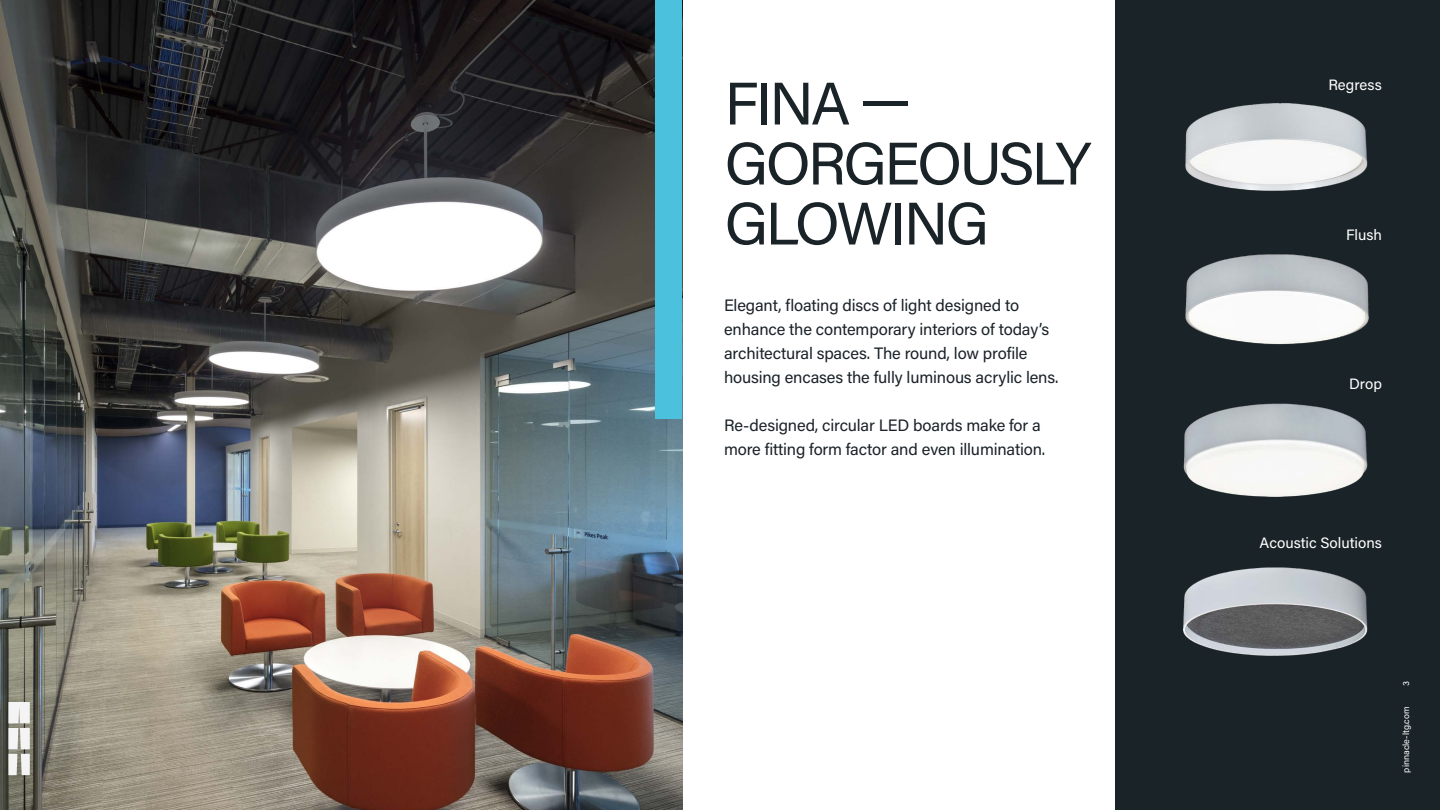
<style>
.page{position:relative;width:1440px;height:810px;background:#fff}
.page>*{position:absolute;margin:0;border:0;box-sizing:border-box;transform-origin:0 0}
.t1{font:60px/60px "Acumin Pro";letter-spacing:-.05em;color:#1a2328}
.t2{font:16.5px/24px "Acumin Pro";letter-spacing:-.01em;color:#1a2328}
.t3{font:15px "Acumin Pro";color:#fff}
.t4{font:9px "Acumin Pro";color:#fff}
</style>
<div class="page">
<img style="left:0;top:0;width:682px;height:810px">
<div style="left:1116px;top:0;width:324px;height:810px;background:#1a2328"></div>
<div style="left:655px;top:0;width:27px;height:418px;background:#4cc1de"></div>
<img style="left:1185px;top:104px;width:183px;height:87px">
<img style="left:1185px;top:254px;width:183px;height:91px">
<img style="left:1183px;top:403px;width:185px;height:94px">
<img style="left:1183px;top:567px;width:185px;height:89px">
<svg style="left:8px;top:702px;width:22px;height:73px"></svg>
<p class="t1" style="left:724px;top:71px;width:368px">FINA —<br>GORGEOUSLY<br>GLOWING</p>
<p class="t2" style="left:724px;top:292px;width:336px">Elegant, floating discs of light designed to enhance the contemporary interiors of today’s architectural spaces. The round, low profile housing encases the fully luminous acrylic lens.</p>
<p class="t2" style="left:724px;top:412px;width:323px">Re-designed, circular LED boards make for a more fitting form factor and even illumination.</p>
<p class="t3" style="left:1328px;top:75px;width:55px">Regress</p>
<p class="t3" style="left:1346px;top:224px;width:37px">Flush</p>
<p class="t3" style="left:1349px;top:374px;width:34px">Drop</p>
<p class="t3" style="left:1260px;top:533px;width:124px">Acoustic Solutions</p>
<p class="t4" style="left:1400px;top:686px;width:6px;rotate:-90deg">3</p>
<p class="t4" style="left:1400px;top:772px;width:68px;rotate:-90deg">pinnacle-ltg.com</p>
</div>
